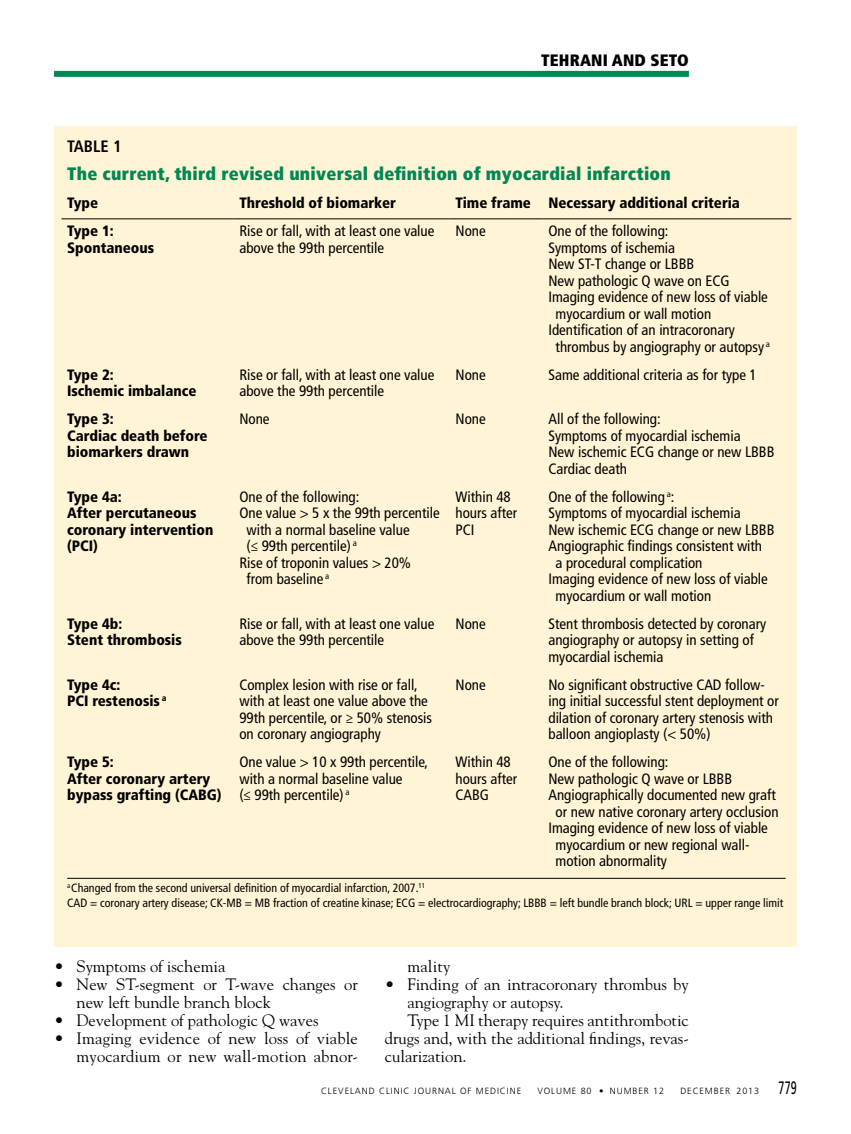
<style>
.page{position:relative;width:851px;height:1134px;background:#fff}
.page>*{position:absolute;margin:0;border:0;box-sizing:border-box;transform-origin:0 0}
.t1{font:900 condensed 18px "Frutiger LT Std";letter-spacing:.015em;color:#008752}
.t2{font:16.5px/18px "Goudy Std";color:#000}
.t3{font:900 condensed 16.5px "Frutiger LT Std";letter-spacing:.01em;color:#000}
.t4{font:700 condensed 16.5px "Frutiger LT Std";color:#000}
.t5{font:condensed 15px/16.5px "Frutiger LT Std";color:#000}
.t6{font:900 condensed 15px/16.5px "Frutiger LT Std";color:#000}
.t7{font:condensed 12px/15px "Frutiger LT Std";color:#000}
.t8{font:300 9px "Frutiger LT Std";letter-spacing:.1em;color:#000}
.s1{font-weight:400;font-size:18px}
</style>
<div class="page">
<div style="left:54px;top:71px;width:634px;height:6px;background:#008752"></div>
<div style="left:54px;top:126px;width:742px;height:820px;background:#fff4d5"></div>
<hr style="left:62px;top:218px;width:171px;height:1px;background:#000">
<hr style="left:233px;top:218px;width:216px;height:1px;background:#000">
<hr style="left:449px;top:218px;width:93px;height:1px;background:#000">
<hr style="left:542px;top:218px;width:249px;height:1px;background:#000">
<hr style="left:67px;top:878px;width:718px;height:1px;background:#000">
<p class="t3" style="left:541px;top:51px;width:149px">TEHRANI AND SETO</p>
<p class="t4" style="left:67px;top:136px;width:56px">TABLE 1</p>
<p class="t1" style="left:67px;top:163px;width:605px">The current, third revised universal definition of myocardial infarction</p>
<p class="t6" style="left:67px;top:195px;width:33px">Type</p>
<p class="t6" style="left:239px;top:195px;width:158px">Threshold of biomarker</p>
<p class="t6" style="left:455px;top:195px;width:286px">Time frame Necessary additional criteria</p>
<p class="t6" style="left:67px;top:223px;width:88px">Type 1:<br>Spontaneous</p>
<p class="t5" style="left:239px;top:223px;width:196px">Rise or fall, with at least one value above the 99th percentile</p>
<p class="t5" style="left:455px;top:223px;width:32px">None</p>
<p class="t5" style="left:548px;top:223px;width:121px">One of the following:</p>
<p class="t5" style="left:548px;top:239px;width:128px">Symptoms of ischemia</p>
<p class="t5" style="left:548px;top:256px;width:147px">New ST-T change or LBBB</p>
<p class="t5" style="left:548px;top:272px;width:183px">New pathologic Q wave on ECG</p>
<p class="t5" style="left:548px;top:289px;width:221px">Imaging evidence of new loss of viable</p>
<p class="t5" style="left:555px;top:305px;width:157px">myocardium or wall motion</p>
<p class="t5" style="left:548px;top:322px;width:188px">Identification of an intracoronary</p>
<p class="t5" style="left:555px;top:338px;width:216px">thrombus by angiography or autopsy <sup>a</sup></p>
<p class="t6" style="left:67px;top:366px;width:131px">Type 2:<br>Ischemic imbalance</p>
<p class="t5" style="left:239px;top:366px;width:196px">Rise or fall, with at least one value above the 99th percentile</p>
<p class="t5" style="left:455px;top:366px;width:32px">None</p>
<p class="t5" style="left:548px;top:366px;width:210px">Same additional criteria as for type 1</p>
<p class="t6" style="left:67px;top:411px;width:142px">Type 3:<br>Cardiac death before biomarkers drawn</p>
<p class="t5" style="left:239px;top:411px;width:32px">None</p>
<p class="t5" style="left:455px;top:411px;width:32px">None</p>
<p class="t5" style="left:548px;top:411px;width:227px">All of the following:<br>Symptoms of myocardial ischemia<br>New ischemic ECG change or new LBBB<br>Cardiac death</p>
<p class="t6" style="left:67px;top:488px;width:148px">Type 4a:<br>After percutaneous coronary intervention (PCI)</p>
<p class="t5" style="left:239px;top:488px;width:121px">One of the following:</p>
<p class="t5" style="left:455px;top:488px;width:63px">Within 48 hours after<br>PCI</p>
<p class="t5" style="left:548px;top:488px;width:127px">One of the following <sup>a</sup>:</p>
<p class="t5" style="left:548px;top:505px;width:194px">Symptoms of myocardial ischemia</p>
<p class="t5" style="left:548px;top:521px;width:227px">New ischemic ECG change or new LBBB</p>
<p class="t5" style="left:548px;top:538px;width:215px">Angiographic findings consistent with</p>
<p class="t5" style="left:555px;top:554px;width:148px">a procedural complication</p>
<p class="t5" style="left:548px;top:571px;width:221px">Imaging evidence of new loss of viable</p>
<p class="t5" style="left:555px;top:587px;width:157px">myocardium or wall motion</p>
<p class="t5" style="left:239px;top:505px;width:202px">One value &gt; 5 x the 99th percentile</p>
<p class="t5" style="left:246px;top:521px;width:165px">with a normal baseline value</p>
<p class="t5" style="left:246px;top:538px;width:112px">(≤ 99th percentile) <sup>a</sup></p>
<p class="t5" style="left:239px;top:554px;width:173px">Rise of troponin values &gt; 20%</p>
<p class="t5" style="left:246px;top:571px;width:84px">from baseline <sup>a</sup></p>
<p class="t6" style="left:67px;top:615px;width:116px">Type 4b:<br>Stent thrombosis</p>
<p class="t5" style="left:239px;top:615px;width:196px">Rise or fall, with at least one value above the 99th percentile</p>
<p class="t5" style="left:455px;top:615px;width:32px">None</p>
<p class="t5" style="left:548px;top:615px;width:219px">Stent thrombosis detected by coronary angiography or autopsy in setting of myocardial ischemia</p>
<p class="t6" style="left:67px;top:676px;width:101px">Type 4c:<br>PCI restenosis <sup>a</sup></p>
<p class="t5" style="left:239px;top:677px;width:194px">Complex lesion with rise or fall, with at least one value above the<br>99th percentile, or ≥ 50% stenosis on coronary angiography</p>
<p class="t5" style="left:455px;top:677px;width:32px">None</p>
<p class="t5" style="left:548px;top:677px;width:232px">No significant obstructive CAD follow&shy;ing initial successful stent deployment or dilation of coronary artery stenosis with balloon angioplasty (&lt; 50%)</p>
<p class="t6" style="left:67px;top:754px;width:156px">Type 5:<br>After coronary artery bypass grafting (CABG)</p>
<p class="t5" style="left:239px;top:754px;width:190px">One value &gt; 10 x 99th percentile, with a normal baseline value<br>(≤ 99th percentile) <sup>a</sup></p>
<p class="t5" style="left:455px;top:754px;width:63px">Within 48 hours after<br>CABG</p>
<p class="t5" style="left:548px;top:754px;width:121px">One of the following:</p>
<p class="t5" style="left:548px;top:771px;width:185px">New pathologic Q wave or LBBB</p>
<p class="t5" style="left:548px;top:787px;width:229px">Angiographically documented new graft</p>
<p class="t5" style="left:555px;top:804px;width:224px">or new native coronary artery occlusion</p>
<p class="t5" style="left:548px;top:820px;width:221px">Imaging evidence of new loss of viable</p>
<p class="t5" style="left:555px;top:837px;width:195px">myocardium or new regional wall-</p>
<p class="t5" style="left:555px;top:853px;width:113px">motion abnormality</p>
<p class="t7" style="left:67px;top:881px;width:717px"><sup>a</sup>Changed from the second universal definition of myocardial infarction, 2007.<sup>11<br></sup>CAD = coronary artery disease; CK-MB = MB fraction of creatine kinase; ECG = electrocardiography; LBBB = left bundle branch block; URL = upper range limit</p>
<p class="t2" style="left:54px;top:957px;width:173px">• Symptoms of ischemia</p>
<p class="t2" style="left:77px;top:975px;width:283px;text-indent:-23px">• New ST-segment or T-wave changes or new left bundle branch block</p>
<p class="t2" style="left:54px;top:1011px;width:266px">• Development of pathologic Q waves</p>
<p class="t2" style="left:54px;top:1029px;width:305px;text-align:right">• Imaging evidence of new loss of viable myocardium or new wall-motion abnor-</p>
<p class="t2" style="left:407px;top:957px;width:44px">mality</p>
<p class="t2" style="left:385px;top:975px;width:305px">• Finding of an intracoronary thrombus by</p>
<p class="t2" style="left:407px;top:993px;width:158px">angiography or autopsy.</p>
<p class="t2" style="left:407px;top:1011px;width:283px">Type 1 MI therapy requires antithrombotic</p>
<p class="t2" style="left:385px;top:1029px;width:305px">drugs and, with the additional findings, revas-</p>
<p class="t2" style="left:385px;top:1047px;width:83px">cularization.</p>
<p class="t8" style="left:321px;top:1085px;width:202px">CLEVELAND CLINIC JOURNAL OF MEDICINE</p>
<p class="t8" style="left:537px;top:1085px;width:128px">VOLUME 80 • NUMBER 12</p>
<p class="t8" style="left:680px;top:1085px;width:118px">DECEMBER 2013 <span class="s1">779</span></p>
</div>
